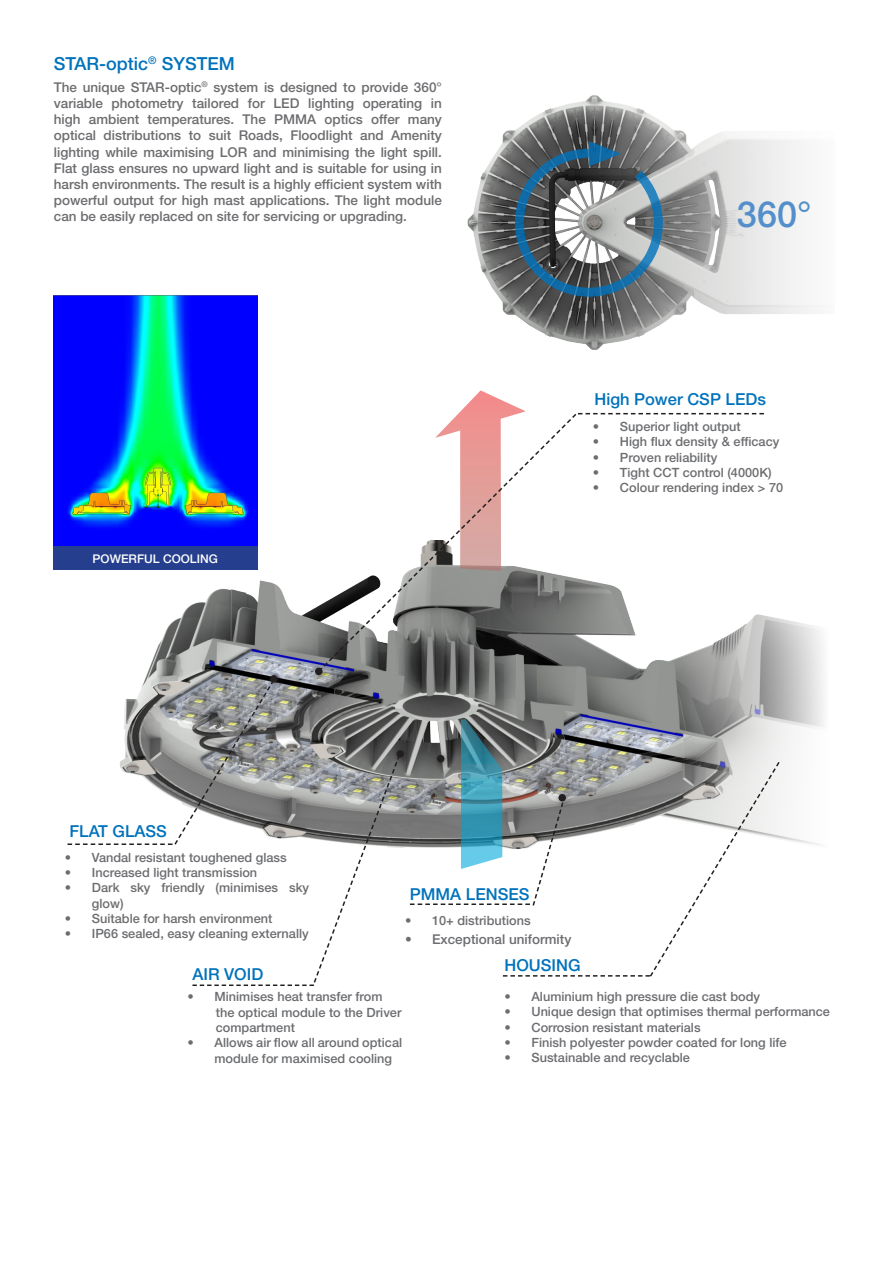
<style>
.page{position:relative;width:893px;height:1263px;background:#fff}
.page>*{position:absolute;margin:0;border:0;box-sizing:border-box;transform-origin:0 0}
.t1{font:500 36px "Helvetica Neue LT Std";color:#548fcb}
.t2{font:500 18px "Helvetica Neue LT Std";color:#0072bc}
.t3{font:500 16.5px "Helvetica Neue LT Std";color:#0072bc}
.t4{font:500 13.5px/16.2px "Helvetica Neue LT Std";color:#6c6d70;text-align:justify}
.t5{font:500 12.75px/15.3px "Helvetica Neue LT Std";color:#6c6d70}
.t6{font:500 12px "Helvetica Neue LT Std";color:#fff}
</style>
<div class="page">
<img style="left:145px;top:578px;width:679px;height:270px">
<img style="left:467px;top:95px;width:354px;height:255px">
<img style="left:53px;top:295px;width:205px;height:252px">
<svg style="left:513px;top:141px;width:151px;height:157px;background:#6b7a83"></svg>
<svg style="left:460px;top:390px;width:66px;height:22px"></svg>
<svg style="left:578px;top:413px;width:186px;height:1px"></svg>
<div style="left:310px;top:663px;width:20px;height:20px;background:#231f20;opacity:.75"></div>
<div style="left:315px;top:668px;width:7px;height:7px;background:#231f20;border-radius:50%"></div>
<div style="left:392px;top:745px;width:20px;height:20px;background:#231f20;opacity:.75"></div>
<div style="left:396px;top:750px;width:8px;height:8px;background:#231f20;border-radius:50%"></div>
<div style="left:265px;top:670px;width:20px;height:20px;background:#231f20;opacity:.75"></div>
<div style="left:270px;top:675px;width:8px;height:8px;background:#231f20;border-radius:50%"></div>
<svg style="left:68px;top:678px;width:333px;height:308px"></svg>
<svg style="left:410px;top:719px;width:371px;height:258px"></svg>
<svg style="left:317px;top:412px;width:261px;height:261px"></svg>
<div style="left:53px;top:547px;width:205px;height:23px;background:#253f8e"></div>
<p class="t2" style="left:54px;top:53px;width:182px">STAR-optic<sup>®</sup> SYSTEM</p>
<p class="t4" style="left:54px;top:79px;width:390px">The unique STAR-optic<sup>®</sup> system is designed to provide 360° variable photometry tailored for LED lighting operating in high ambient temperatures. The PMMA optics offer many optical distributions to suit Roads, Floodlight and Amenity lighting while maximising LOR and minimising the light spill.<br>Flat glass ensures no upward light and is suitable for using in harsh environments. The result is a highly efficient system with powerful output for high mast applications. The light module can be easily replaced on site for servicing or upgrading.</p>
<p class="t6" style="left:93px;top:551px;width:127px">POWERFUL COOLING</p>
<p class="t1" style="left:737px;top:192px;width:76px">360°</p>
<p class="t3" style="left:594px;top:389px;width:173px">High Power CSP LEDs</p>
<p class="t5" style="left:593px;top:419px;width:149px">• Superior light output</p>
<p class="t5" style="left:593px;top:434px;width:188px">• High flux density &amp; efficacy</p>
<p class="t5" style="left:593px;top:449px;width:126px">• Proven reliability</p>
<p class="t5" style="left:593px;top:465px;width:180px">• Tight CCT control (4000K)</p>
<p class="t5" style="left:593px;top:480px;width:192px">• Colour rendering index &gt; 70</p>
<p class="t3" style="left:69px;top:821px;width:99px">FLAT GLASS</p>
<p class="t5" style="left:65px;top:849px;width:223px">• Vandal resistant toughened glass</p>
<p class="t5" style="left:65px;top:864px;width:194px">• Increased light transmission</p>
<p class="t5" style="left:92px;top:880px;width:219px;text-indent:-27px">• Dark sky friendly (minimises sky glow)</p>
<p class="t5" style="left:65px;top:910px;width:209px">• Suitable for harsh environment</p>
<p class="t5" style="left:65px;top:926px;width:245px">• IP66 sealed, easy cleaning externally</p>
<p class="t3" style="left:192px;top:964px;width:72px">AIR VOID</p>
<p class="t3" style="left:410px;top:884px;width:121px">PMMA LENSES</p>
<p class="t5" style="left:405px;top:912px;width:127px">• 10+ distributions</p>
<p class="t4" style="left:405px;top:931px;width:168px">• Exceptional uniformity</p>
<p class="t3" style="left:504px;top:955px;width:78px">HOUSING</p>
<p class="t5" style="left:188px;top:989px;width:196px">• Minimises heat transfer from</p>
<p class="t5" style="left:216px;top:1004px;width:187px">the optical module to the Driver</p>
<p class="t5" style="left:216px;top:1020px;width:81px">compartment</p>
<p class="t5" style="left:214px;top:1035px;width:189px;text-indent:-27px">• Allows air flow all around optical module for maximised cooling</p>
<p class="t5" style="left:504px;top:989px;width:257px">• Aluminium high pressure die cast body</p>
<p class="t5" style="left:504px;top:1004px;width:327px">• Unique design that optimises thermal performance</p>
<p class="t5" style="left:504px;top:1019px;width:198px">• Corrosion resistant materials</p>
<p class="t5" style="left:504px;top:1035px;width:284px">• Finish polyester powder coated for long life</p>
<p class="t5" style="left:504px;top:1050px;width:187px">• Sustainable and recyclable</p>
</div>
